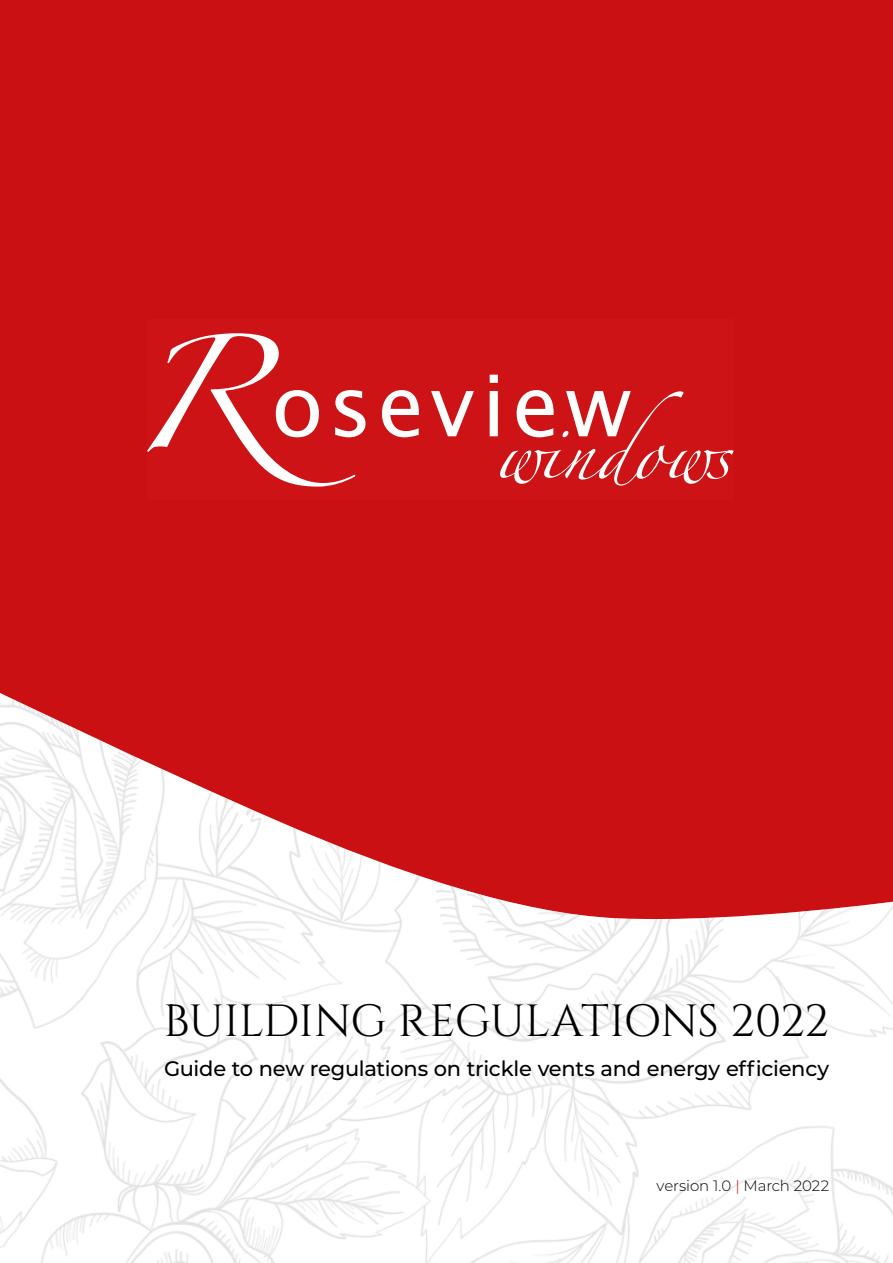
<style>
.page{position:relative;width:893px;height:1263px;background:#cb1013}
.page>*{position:absolute;margin:0;border:0;box-sizing:border-box;transform-origin:0 0}
.t1{font:45px "Cinzel";letter-spacing:-.015em;color:#000}
.t2{font:500 21px "Montserrat";letter-spacing:-.015em;color:#000}
.t3{font:300 15px "Montserrat";letter-spacing:-.005em;color:#000}
.s1{color:#cd1316}
</style>
<div class="page">
<svg style="left:382px;top:390px;width:37px;height:47px"></svg>
<svg style="left:431px;top:391px;width:43px;height:45px"></svg>
<svg style="left:147px;top:333px;width:219px;height:154px"></svg>
<svg style="left:490px;top:375px;width:243px;height:111px"></svg>
<img style="left:0;top:693px;width:893px;height:570px">
<h1 class="t1" style="left:163px;top:992px;width:667px">BUILDING REGULATIONS 2022</h1>
<p class="t2" style="left:164px;top:1054px;width:667px">Guide to new regulations on trickle vents and energy efficiency</p>
<p class="t3" style="left:656px;top:1176px;width:174px">version 1.0 <span class="s1">|</span> March 2022</p>
</div>
